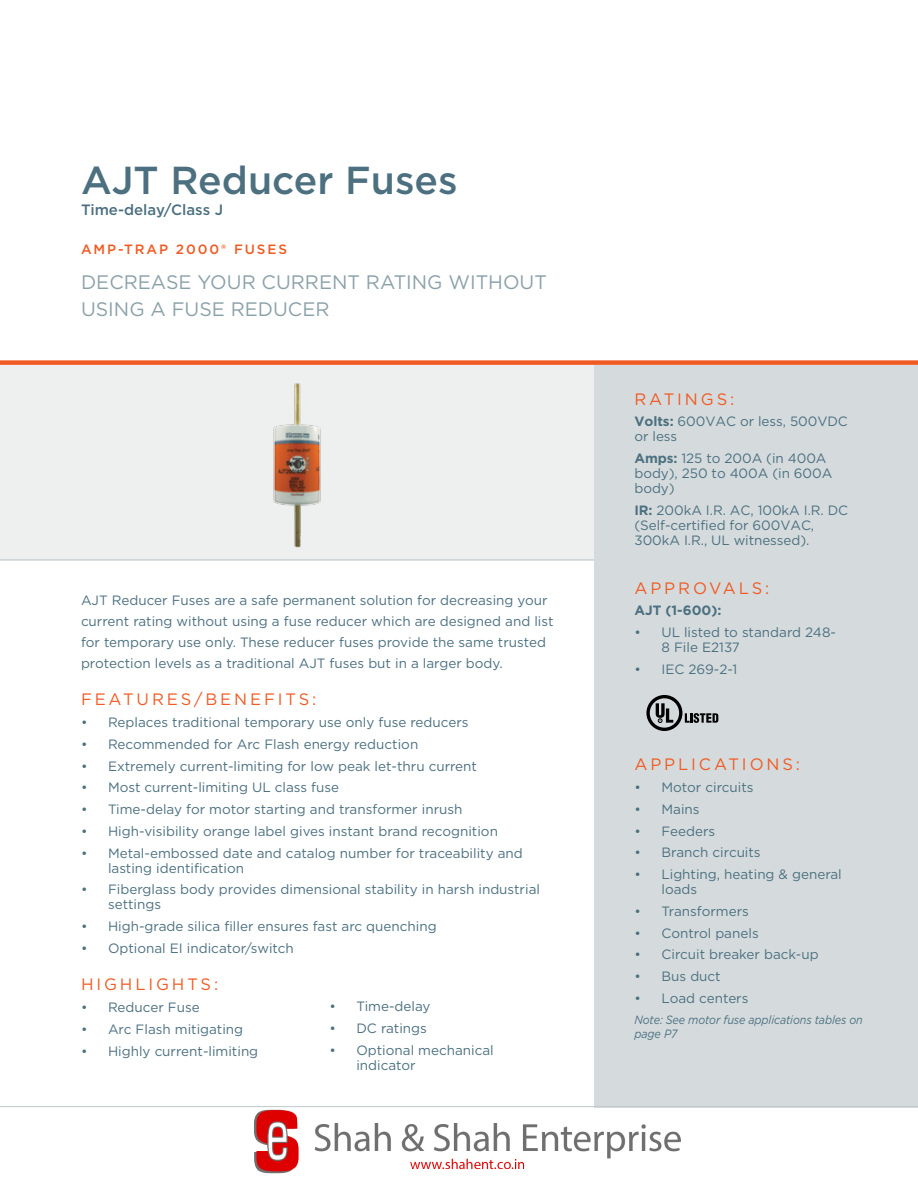
<style>
.page{position:relative;width:918px;height:1188px;background:#fff}
.page>*{position:absolute;margin:0;border:0;box-sizing:border-box;transform-origin:0 0}
.t1{font:500 39px "Gotham";color:#4c7080}
.t2{font:19.5px/27px "Gotham";color:#8ba1a9}
.t3{font:16.5px "Gotham";letter-spacing:.175em;color:#f15a22}
.t4{font:500 15px "Gotham";color:#4c7080}
.t5{font:13.5px/15px "Gotham";color:#4c7080}
.t6{font:500 13.5px "Gotham";letter-spacing:.14em;color:#f15a22}
.t7{font:700 13.5px "Gotham";color:#4c7080}
.t8{font:italic 12px/14.4px "Gotham";letter-spacing:-.01em;color:#4c7080;scale:.9 1}
.s1{font-weight:700}
</style>
<div class="page">
<div style="left:0;top:365px;width:594px;height:195px;background:#eef0f0"></div>
<div style="left:594px;top:365px;width:324px;height:742px;background:#d5dbdd"></div>
<div style="left:0;top:360px;width:918px;height:5px;background:#f15a22"></div>
<hr style="left:0;top:560px;width:594px;height:1px;background:#bec8cd">
<hr style="left:0;top:1106px;width:918px;height:1px;background:#bec8cd">
<svg style="left:646px;top:695px;width:72px;height:36px"></svg>
<img style="left:273px;top:383px;width:48px;height:165px">
<img style="left:254px;top:1107px;width:436px;height:67px">
<h1 class="t1" style="left:81px;top:154px;width:378px">AJT Reducer Fuses</h1>
<p class="t4" style="left:81px;top:200px;width:144px">Time-delay/Class J</p>
<p class="t6" style="left:81px;top:240px;width:208px">AMP-TRAP 2000® FUSES</p>
<h2 class="t2" style="left:81px;top:268px;width:467px">DECREASE YOUR CURRENT RATING WITHOUT<br>USING A FUSE REDUCER</h2>
<p class="t5" style="left:81px;top:589px;width:474px;line-height:21px">AJT Reducer Fuses are a safe permanent solution for decreasing your current rating without using a fuse reducer which are designed and list for temporary use only. These reducer fuses provide the same trusted protection levels as a traditional AJT fuses but in a larger body.</p>
<p class="t3" style="left:81px;top:689px;width:237px">FEATURES/BENEFITS:</p>
<p class="t5" style="left:81px;top:714px;width:389px">• Replaces traditional temporary use only fuse reducers</p>
<p class="t5" style="left:81px;top:736px;width:339px">• Recommended for Arc Flash energy reduction</p>
<p class="t5" style="left:81px;top:758px;width:398px">• Extremely current-limiting for low peak let-thru current</p>
<p class="t5" style="left:81px;top:780px;width:260px">• Most current-limiting UL class fuse</p>
<p class="t5" style="left:81px;top:801px;width:383px">• Time-delay for motor starting and transformer inrush</p>
<p class="t5" style="left:81px;top:823px;width:418px">• High-visibility orange label gives instant brand recognition</p>
<p class="t5" style="left:108px;top:845px;width:416px;text-indent:-27px">• Metal-embossed date and catalog number for traceability and lasting identification</p>
<p class="t5" style="left:108px;top:882px;width:434px;text-indent:-27px">• Fiberglass body provides dimensional stability in harsh industrial settings</p>
<p class="t5" style="left:81px;top:918px;width:357px">• High-grade silica filler ensures fast arc quenching</p>
<p class="t5" style="left:81px;top:940px;width:214px">• Optional EI indicator/switch</p>
<p class="t3" style="left:81px;top:974px;width:139px">HIGHLIGHTS:</p>
<p class="t5" style="left:81px;top:999px;width:120px">• Reducer Fuse</p>
<p class="t5" style="left:81px;top:1021px;width:164px">• Arc Flash mitigating</p>
<p class="t5" style="left:81px;top:1043px;width:179px">• Highly current-limiting</p>
<p class="t5" style="left:329px;top:999px;width:103px">• Time-delay</p>
<p class="t5" style="left:329px;top:1020px;width:99px">• DC ratings</p>
<p class="t5" style="left:356px;top:1042px;width:139px;text-indent:-27px">• Optional mechanical indicator</p>
<p class="t3" style="left:634px;top:388px;width:101px">RATINGS:</p>
<p class="t5" style="left:634px;top:414px;width:215px"><span class="s1">Volts:</span> 600VAC or less, 500VDC or less</p>
<p class="t5" style="left:634px;top:451px;width:199px"><span class="s1">Amps:</span> 125 to 200A (in 400A body), 250 to 400A (in 600A body)</p>
<p class="t5" style="left:634px;top:502px;width:215px"><span class="s1">IR:</span> 200kA I.R. AC, 100kA I.R. DC (Self-certified for 600VAC,<br>300kA I.R., UL witnessed).</p>
<p class="t3" style="left:634px;top:577px;width:137px">APPROVALS:</p>
<p class="t7" style="left:634px;top:602px;width:88px">AJT (1-600):</p>
<p class="t5" style="left:662px;top:625px;width:176px;text-indent:-27px">• UL listed to standard 248-<br>8 File E2137</p>
<p class="t5" style="left:634px;top:661px;width:104px">• IEC 269-2-1</p>
<p class="t3" style="left:634px;top:754px;width:167px">APPLICATIONS:</p>
<p class="t5" style="left:634px;top:780px;width:121px">• Motor circuits</p>
<p class="t5" style="left:634px;top:801px;width:67px">• Mains</p>
<p class="t5" style="left:634px;top:823px;width:82px">• Feeders</p>
<p class="t5" style="left:634px;top:845px;width:128px">• Branch circuits</p>
<p class="t5" style="left:662px;top:867px;width:182px;text-indent:-27px">• Lighting, heating &amp; general loads</p>
<p class="t5" style="left:634px;top:903px;width:116px">• Transformers</p>
<p class="t5" style="left:634px;top:925px;width:126px">• Control panels</p>
<p class="t5" style="left:634px;top:947px;width:186px">• Circuit breaker back-up</p>
<p class="t5" style="left:634px;top:969px;width:88px">• Bus duct</p>
<p class="t5" style="left:634px;top:990px;width:116px">• Load centers</p>
<p class="t8" style="left:634px;top:1012px;width:255px">Note: See motor fuse applications tables on page P7</p>
</div>
